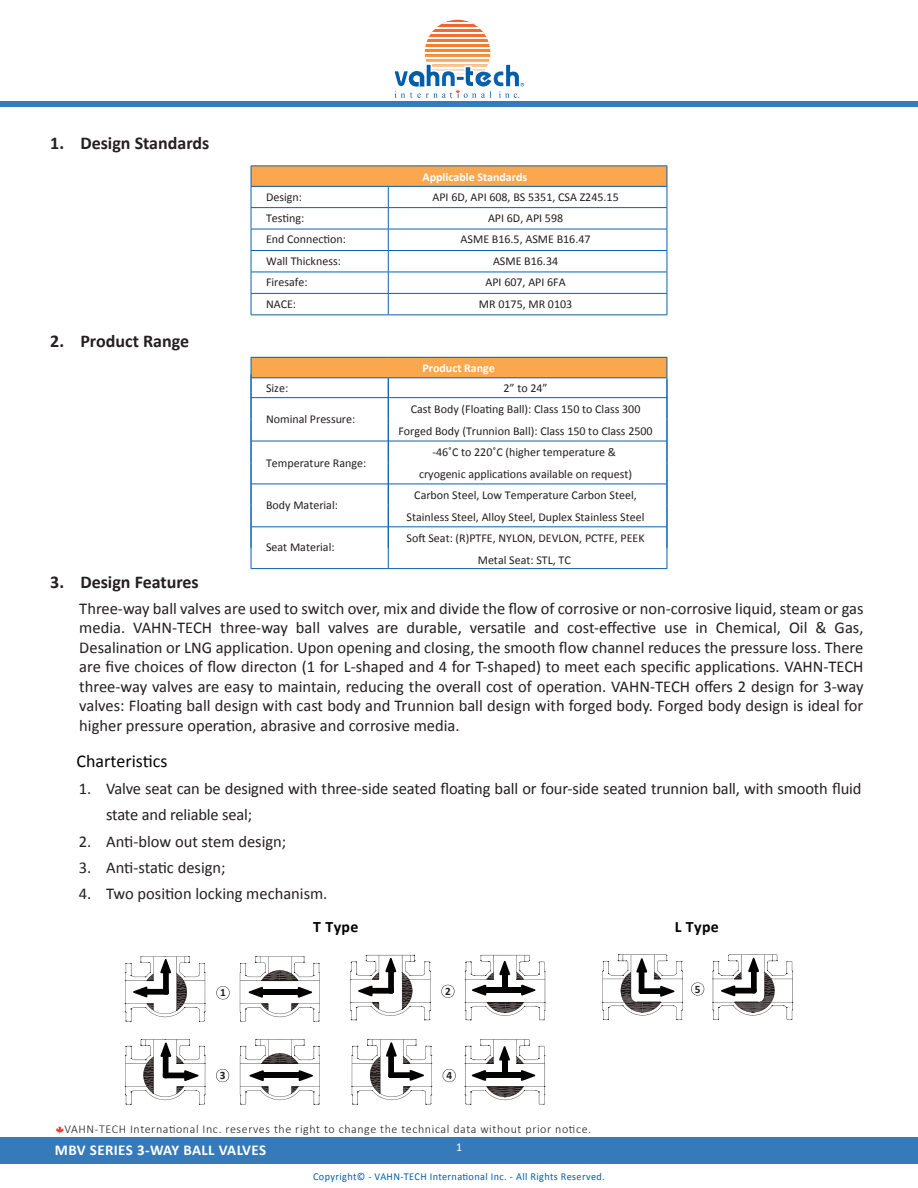
<style>
.page{position:relative;width:918px;height:1188px;background:#fff}
.page>*{position:absolute;margin:0;border:0;box-sizing:border-box;transform-origin:0 0}
.t1{font:700 18px "Calibri";color:#241f20}
.t2{font:18px "Calibri";color:#030303}
.t3{font:16.5px/19.5px "Calibri";letter-spacing:-.01em;color:#241f20;text-align:justify}
.t4{font:700 15.9px "Calibri";letter-spacing:.025em;color:#030303}
.t5{font:700 15px "Calibri";letter-spacing:.025em;color:#fff}
.t6{font:12px/21.5px "Calibri";color:#241f20;text-align:center}
.t7{font:300 12px "Calibri";letter-spacing:.05em;color:#241f20}
.t8{font:700 12px "Calibri";color:#fff}
.t9{font:12px "Calibri";color:#fff}
.t10{font:700 11.25px "Calibri";color:#241f20}
.t11{font:10.5px "Calibri";letter-spacing:.035em;color:#055da7}
</style>
<div class="page">
<div style="left:251px;top:166px;width:416px;height:20px;background:#faa74e"></div>
<hr style="left:251px;top:166px;width:137px;height:1px;background:#0c61ae">
<hr style="left:388px;top:166px;width:279px;height:1px;background:#0c61ae">
<hr style="left:251px;top:186px;width:137px;height:1px;background:#0c61ae">
<hr style="left:388px;top:186px;width:279px;height:1px;background:#0c61ae">
<hr style="left:251px;top:207px;width:137px;height:1px;background:#0c61ae">
<hr style="left:388px;top:207px;width:279px;height:1px;background:#0c61ae">
<hr style="left:251px;top:229px;width:137px;height:1px;background:#0c61ae">
<hr style="left:388px;top:229px;width:279px;height:1px;background:#0c61ae">
<hr style="left:251px;top:250px;width:137px;height:1px;background:#0c61ae">
<hr style="left:388px;top:250px;width:279px;height:1px;background:#0c61ae">
<hr style="left:251px;top:272px;width:137px;height:1px;background:#0c61ae">
<hr style="left:388px;top:272px;width:279px;height:1px;background:#0c61ae">
<hr style="left:251px;top:293px;width:137px;height:1px;background:#0c61ae">
<svg style="left:251px;top:166px;width:1px;height:149px"></svg>
<hr style="left:388px;top:293px;width:279px;height:1px;background:#0c61ae">
<svg style="left:388px;top:187px;width:1px;height:128px"></svg>
<svg style="left:667px;top:166px;width:1px;height:149px"></svg>
<hr style="left:251px;top:315px;width:137px;height:1px;background:#0c61ae">
<hr style="left:388px;top:315px;width:279px;height:1px;background:#0c61ae">
<div style="left:251px;top:357px;width:416px;height:21px;background:#faa74e"></div>
<hr style="left:251px;top:357px;width:137px;height:1px;background:#0c61ae">
<svg style="left:251px;top:358px;width:1px;height:16px"></svg>
<hr style="left:388px;top:357px;width:279px;height:1px;background:#0c61ae">
<svg style="left:667px;top:358px;width:1px;height:20px"></svg>
<hr style="left:251px;top:378px;width:137px;height:1px;background:#0c61ae">
<hr style="left:388px;top:378px;width:279px;height:1px;background:#0c61ae">
<hr style="left:667px;top:378px;width:1px;height:41px;background:#0c61ae">
<hr style="left:251px;top:397px;width:137px;height:1px;background:#0c61ae">
<hr style="left:388px;top:397px;width:279px;height:1px;background:#0c61ae">
<hr style="left:251px;top:441px;width:137px;height:1px;background:#0c61ae">
<hr style="left:388px;top:441px;width:279px;height:1px;background:#0c61ae">
<hr style="left:251px;top:484px;width:137px;height:1px;background:#0c61ae">
<hr style="left:388px;top:484px;width:279px;height:1px;background:#0c61ae">
<hr style="left:251px;top:527px;width:137px;height:1px;background:#0c61ae">
<hr style="left:388px;top:527px;width:279px;height:1px;background:#0c61ae">
<hr style="left:251px;top:374px;width:1px;height:194px;background:#0c61ae">
<hr style="left:388px;top:378px;width:1px;height:190px;background:#0c61ae">
<hr style="left:667px;top:379px;width:1px;height:189px;background:#0c61ae">
<hr style="left:251px;top:568px;width:137px;height:1px;background:#0c61ae">
<hr style="left:388px;top:568px;width:279px;height:1px;background:#0c61ae">
<svg style="left:56px;top:1126px;width:8px;height:8px"></svg>
<div style="left:0;top:102px;width:918px;height:5px;background:#377aba"></div>
<svg style="left:394px;top:20px;width:130px;height:78px"></svg>
<div style="left:0;top:1137px;width:918px;height:27px;background:#377aba"></div>
<svg style="left:441px;top:985px;width:14px;height:13px"></svg>
<svg style="left:351px;top:955px;width:80px;height:66px"></svg>
<svg style="left:465px;top:955px;width:81px;height:66px"></svg>
<svg style="left:216px;top:986px;width:14px;height:14px"></svg>
<svg style="left:125px;top:956px;width:81px;height:66px"></svg>
<svg style="left:240px;top:956px;width:80px;height:66px"></svg>
<svg style="left:216px;top:1069px;width:13px;height:13px"></svg>
<svg style="left:125px;top:1039px;width:81px;height:66px"></svg>
<svg style="left:240px;top:1039px;width:80px;height:66px"></svg>
<svg style="left:443px;top:1069px;width:13px;height:13px"></svg>
<svg style="left:465px;top:1039px;width:81px;height:66px"></svg>
<svg style="left:352px;top:1039px;width:80px;height:66px"></svg>
<svg style="left:713px;top:955px;width:80px;height:65px"></svg>
<svg style="left:603px;top:955px;width:80px;height:65px"></svg>
<svg style="left:691px;top:982px;width:13px;height:14px"></svg>
<p class="t1" style="left:50px;top:130px;width:161px">1. Design Standards</p>
<p class="t1" style="left:50px;top:328px;width:140px">2. Product Range</p>
<p class="t8" style="left:423px;top:168px;width:106px">Applicable Standards</p>
<p class="t6" style="left:266px;top:185px;width:82px;text-align:left">Design:<br>Testing:<br>End Connection:<br>Wall Thickness:<br>Firesafe:<br>NACE:</p>
<p class="t6" style="left:432px;top:185px;width:188px">API 6D, API 608, BS 5351, CSA Z245.15<br>API 6D, API 598<br>ASME B16.5, ASME B16.47<br>ASME B16.34<br>API 607, API 6FA<br>MR 0175, MR 0103</p>
<p class="t6" style="left:266px;top:377px;width:24px">Size:</p>
<p class="t6" style="left:266px;top:408px;width:91px">Nominal Pressure:</p>
<p class="t6" style="left:266px;top:452px;width:102px">Temperature Range:</p>
<p class="t6" style="left:266px;top:494px;width:73px">Body Material:</p>
<p class="t6" style="left:266px;top:536px;width:70px">Seat Material:</p>
<p class="t8" style="left:423px;top:360px;width:74px">Product Range</p>
<p class="t6" style="left:398px;top:377px;width:256px">2” to 24”<br>Cast Body (Floating Ball): Class 150 to Class 300<br>Forged Body (Trunnion Ball): Class 150 to Class 2500 -46˚C to 220˚C (higher temperature &amp;<br>cryogenic applications available on request)<br>Carbon Steel, Low Temperature Carbon Steel, Stainless Steel, Alloy Steel, Duplex Stainless Steel Soft Seat: (R)PTFE, NYLON, DEVLON, PCTFE, PEEK Metal Seat: STL, TC</p>
<p class="t1" style="left:50px;top:570px;width:150px">3. Design Features</p>
<p class="t3" style="left:79px;top:598px;width:786px">Three-way ball valves are used to switch over, mix and divide the flow of corrosive or non-corrosive liquid, steam or gas media. VAHN-TECH three-way ball valves are durable, versatile and cost-effective use in Chemical, Oil &amp; Gas, Desalination or LNG application. Upon opening and closing, the smooth flow channel reduces the pressure loss. There are five choices of flow directon (1 for L-shaped and 4 for T-shaped) to meet each specific applications. VAHN-TECH three-way valves are easy to maintain, reducing the overall cost of operation. VAHN-TECH offers 2 design for 3-way valves: Floating ball design with cast body and Trunnion ball design with forged body. Forged body design is ideal for higher pressure operation, abrasive and corrosive media.</p>
<p class="t2" style="left:76px;top:750px;width:93px">Charteristics</p>
<p class="t3" style="left:79px;top:778px;width:14px">1.</p>
<p class="t3" style="left:79px;top:827px;width:14px;line-height:26.1px">2.<br>3.<br>4.</p>
<p class="t3" style="left:106px;top:775px;width:757px;line-height:26.1px;text-align:left">Valve seat can be designed with three-side seated floating ball or four-side seated trunnion ball, with smooth fluid state and reliable seal;<br>Anti-blow out stem design;<br>Anti-static design;<br>Two position locking mechanism.</p>
<p class="t4" style="left:313px;top:915px;width:47px">T Type</p>
<p class="t4" style="left:675px;top:915px;width:46px">L Type</p>
<p class="t10" style="left:220px;top:985px;width:7px">1</p>
<p class="t10" style="left:445px;top:983px;width:7px">2</p>
<p class="t10" style="left:695px;top:981px;width:7px">5</p>
<p class="t10" style="left:220px;top:1067px;width:7px">3</p>
<p class="t10" style="left:446px;top:1068px;width:7px">4</p>
<p class="t7" style="left:64px;top:1122px;width:528px">VAHN-TECH International Inc. reserves the right to change the technical data without prior notice.</p>
<p class="t11" style="left:313px;top:1170px;width:293px">Copyright© - VAHN-TECH International Inc. - All Rights Reserved.</p>
<p class="t5" style="left:55px;top:1140px;width:213px">MBV SERIES 3-WAY BALL VALVES</p>
<p class="t9" style="left:456px;top:1140px;width:8px">1</p>
</div>
